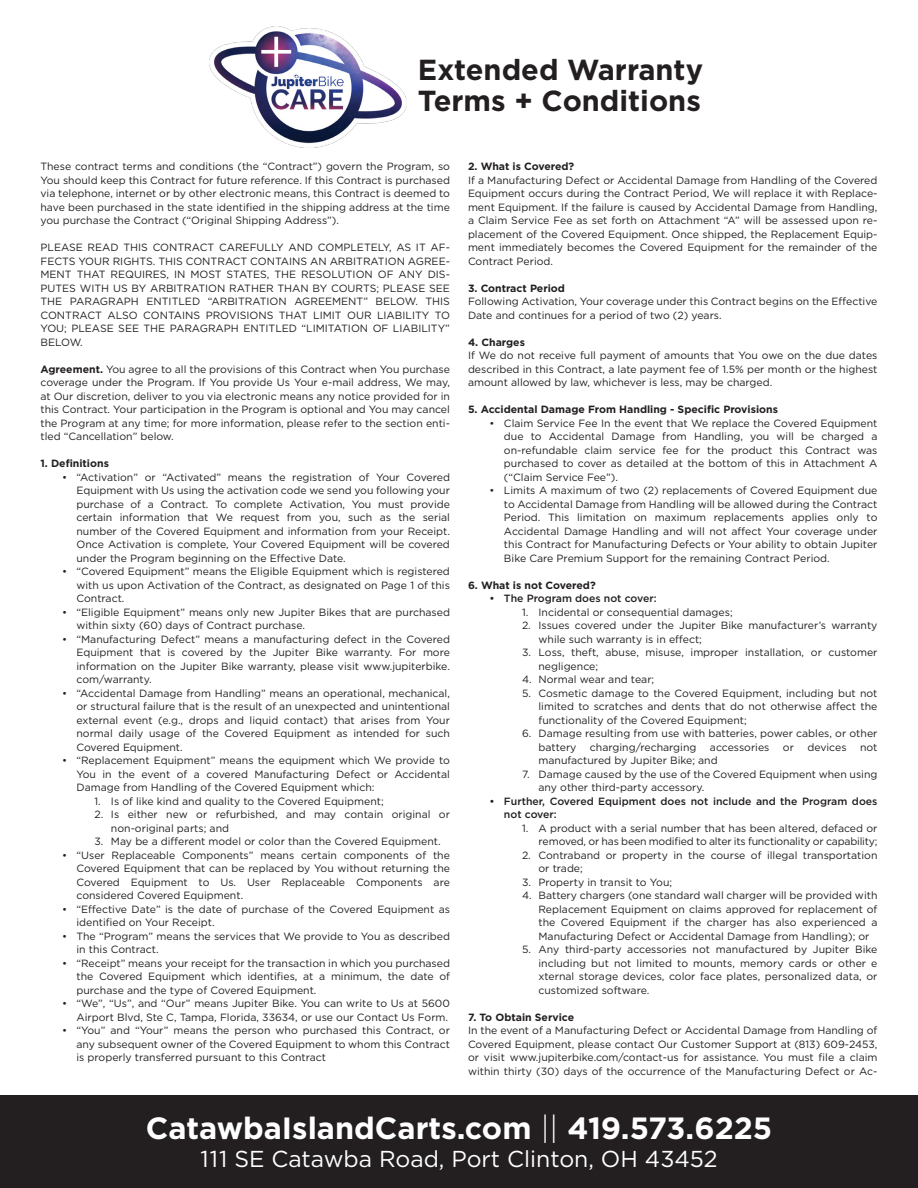
<style>
.page{position:relative;width:918px;height:1188px;background:#fff}
.page>*{position:absolute;margin:0;border:0;box-sizing:border-box;transform-origin:0 0}
.t1{font:700 30.75px "Gotham";color:#fff}
.t2{font:700 28.95px "Gotham";color:#231f20}
.t3{font:22.95px "Gotham";color:#fff}
.t4{font:10.5px/13.5px "Gotham";color:#231f20;text-align:justify}
.t5{font:700 10.5px "Gotham";color:#231f20}
.t6{font:10.5px/13.5px "Gotham";letter-spacing:-.02em;color:#231f20;text-align:right}
.t7{font:500 10.5px/13.5px "Gotham";color:#231f20}
.s1{font-weight:700}
.s2{font-weight:300}
</style>
<div class="page">
<div style="left:0;top:1095px;width:918px;height:93px;background:#231f20"></div>
<img style="left:210px;top:27px;width:196px;height:120px">
<p class="t2" style="left:418px;top:51px;width:287px">Extended Warranty</p>
<p class="t2" style="left:418px;top:82px;width:284px">Terms + Conditions</p>
<p class="t4" style="left:40px;top:160px;width:411px">These contract terms and conditions (the “Contract”) govern the Program, so You should keep this Contract for future reference. If this Contract is purchased via telephone, internet or by other electronic means, this Contract is deemed to have been purchased in the state identified in the shipping address at the time you purchase the Contract (“Original Shipping Address”).</p>
<p class="t4" style="left:40px;top:241px;width:411px">PLEASE READ THIS CONTRACT CAREFULLY AND COMPLETELY, AS IT AF-FECTS YOUR RIGHTS. THIS CONTRACT CONTAINS AN ARBITRATION AGREE-MENT THAT REQUIRES, IN MOST STATES, THE RESOLUTION OF ANY DIS-PUTES WITH US BY ARBITRATION RATHER THAN BY COURTS; PLEASE SEE THE PARAGRAPH ENTITLED “ARBITRATION AGREEMENT” BELOW. THIS CONTRACT ALSO CONTAINS PROVISIONS THAT LIMIT OUR LIABILITY TO YOU; PLEASE SEE THE PARAGRAPH ENTITLED “LIMITATION OF LIABILITY” BELOW.</p>
<p class="t4" style="left:40px;top:362px;width:411px"><span class="s1">Agreement.</span> You agree to all the provisions of this Contract when You purchase coverage under the Program. If You provide Us Your e-mail address, We may, at Our discretion, deliver to you via electronic means any notice provided for in this Contract. Your participation in the Program is optional and You may cancel the Program at any time; for more information, please refer to the section enti&shy;tled “Cancellation” below.</p>
<p class="t5" style="left:40px;top:457px;width:70px">1. Definitions</p>
<p class="t4" style="left:76px;top:470px;width:375px;text-indent:-14px">• “Activation” or “Activated” means the registration of Your Covered Equipment with Us using the activation code we send you following your purchase of a Contract. To complete Activation, You must provide certain information that We request from you, such as the serial number of the Covered Equipment and information from your Receipt.<br>Once Activation is complete, Your Covered Equipment will be covered under the Program beginning on the Effective Date.</p>
<p class="t4" style="left:76px;top:565px;width:375px;text-indent:-14px">• “Covered Equipment” means the Eligible Equipment which is registered with us upon Activation of the Contract, as designated on Page 1 of this Contract.</p>
<p class="t4" style="left:76px;top:605px;width:375px;text-indent:-14px">• “Eligible Equipment” means only new Jupiter Bikes that are purchased within sixty (60) days of Contract purchase.</p>
<p class="t4" style="left:76px;top:632px;width:375px;text-indent:-14px">• “Manufacturing Defect” means a manufacturing defect in the Covered Equipment that is covered by the Jupiter Bike warranty. For more information on the Jupiter Bike warranty, please visit www.jupiterbike. com/warranty.</p>
<p class="t4" style="left:76px;top:686px;width:375px;text-indent:-14px">• “Accidental Damage from Handling” means an operational, mechanical, or structural failure that is the result of an unexpected and unintentional external event (e.g., drops and liquid contact) that arises from Your normal daily usage of the Covered Equipment as intended for such Covered Equipment.</p>
<p class="t4" style="left:76px;top:754px;width:375px;text-indent:-14px">• “Replacement Equipment” means the equipment which We provide to You in the event of a covered Manufacturing Defect or Accidental Damage from Handling of the Covered Equipment which:</p>
<p class="t4" style="left:94px;top:794px;width:291px">1. Is of like kind and quality to the Covered Equipment;</p>
<p class="t4" style="left:111px;top:808px;width:341px;text-indent:-16px">2. Is either new or refurbished, and may contain original or non-original parts; and</p>
<p class="t4" style="left:94px;top:835px;width:348px">3. May be a different model or color than the Covered Equipment.</p>
<p class="t4" style="left:76px;top:848px;width:375px;text-indent:-14px">• “User Replaceable Components” means certain components of the Covered Equipment that can be replaced by You without returning the Covered Equipment to Us. User Replaceable Components are considered Covered Equipment.</p>
<p class="t4" style="left:76px;top:902px;width:375px;text-indent:-14px">• “Effective Date” is the date of purchase of the Covered Equipment as identified on Your Receipt.</p>
<p class="t4" style="left:76px;top:929px;width:375px;text-indent:-14px">• The “Program” means the services that We provide to You as described in this Contract.</p>
<p class="t4" style="left:76px;top:956px;width:375px;text-indent:-14px">• “Receipt” means your receipt for the transaction in which you purchased the Covered Equipment which identifies, at a minimum, the date of purchase and the type of Covered Equipment.</p>
<p class="t4" style="left:62px;top:997px;width:389px;text-align:right">• “We”, “Us”, and “Our” means Jupiter Bike. You can write to Us at 5600<br>Airport Blvd, Ste C, Tampa, Florida, 33634, or use our Contact Us Form.</p>
<p class="t4" style="left:76px;top:1024px;width:375px;text-indent:-14px">• “You” and “Your” means the person who purchased this Contract, or any subsequent owner of the Covered Equipment to whom this Contract is properly transferred pursuant to this Contract</p>
<p class="t5" style="left:468px;top:160px;width:108px">2. What is Covered?</p>
<p class="t4" style="left:468px;top:173px;width:411px">If a Manufacturing Defect or Accidental Damage from Handling of the Covered Equipment occurs during the Contract Period, We will replace it with Replace&shy;ment Equipment. If the failure is caused by Accidental Damage from Handling, a Claim Service Fee as set forth on Attachment “A” will be assessed upon re&shy;placement of the Covered Equipment. Once shipped, the Replacement Equip&shy;ment immediately becomes the Covered Equipment for the remainder of the Contract Period.</p>
<p class="t5" style="left:468px;top:281px;width:99px">3. Contract Period</p>
<p class="t4" style="left:468px;top:295px;width:411px">Following Activation, Your coverage under this Contract begins on the Effective<br>Date and continues for a period of two (2) years.</p>
<p class="t5" style="left:468px;top:335px;width:58px">4. Charges</p>
<p class="t4" style="left:468px;top:349px;width:411px">If We do not receive full payment of amounts that You owe on the due dates described in this Contract, a late payment fee of 1.5% per month or the highest amount allowed by law, whichever is less, may be charged.</p>
<p class="t5" style="left:468px;top:403px;width:311px">5. Accidental Damage From Handling - Specific Provisions</p>
<p class="t4" style="left:504px;top:416px;width:375px;text-indent:-14px">• Claim Service Fee In the event that We replace the Covered Equipment due to Accidental Damage from Handling, you will be charged a on-refundable claim service fee for the product this Contract was purchased to cover as detailed at the bottom of this in Attachment A (“Claim Service Fee”).</p>
<p class="t4" style="left:504px;top:484px;width:375px;text-indent:-14px">• Limits A maximum of two (2) replacements of Covered Equipment due to Accidental Damage from Handling will be allowed during the Contract Period. This limitation on maximum replacements applies only to Accidental Damage Handling and will not affect Your coverage under this Contract for Manufacturing Defects or Your ability to obtain Jupiter Bike Care Premium Support for the remaining Contract Period.</p>
<p class="t5" style="left:468px;top:578px;width:129px">6. What is not Covered?</p>
<p class="t7" style="left:490px;top:592px;width:169px">• The Program does not cover:</p>
<p class="t4" style="left:522px;top:605px;width:212px">1. Incidental or consequential damages;</p>
<p class="t4" style="left:539px;top:619px;width:340px;text-indent:-17px">2. Issues covered under the Jupiter Bike manufacturer’s warranty while such warranty is in effect;</p>
<p class="t4" style="left:539px;top:646px;width:340px;text-indent:-17px">3. Loss, theft, abuse, misuse, improper installation, or customer negligence;</p>
<p class="t4" style="left:522px;top:673px;width:134px">4. Normal wear and tear;</p>
<p class="t4" style="left:539px;top:686px;width:341px;text-indent:-17px">5. Cosmetic damage to the Covered Equipment, including but not limited to scratches and dents that do not otherwise affect the functionality of the Covered Equipment;</p>
<p class="t4" style="left:539px;top:727px;width:340px;text-indent:-17px">6. Damage resulting from use with batteries, power cables, or other battery</p>
<p class="t4" style="left:590px;top:740px;width:108px">charging/recharging</p>
<p class="t4" style="left:710px;top:740px;width:61px">accessories</p>
<p class="t4" style="left:783px;top:740px;width:13px">or</p>
<p class="t4" style="left:807px;top:740px;width:41px">devices</p>
<p class="t4" style="left:860px;top:740px;width:19px">not</p>
<p class="t4" style="left:539px;top:754px;width:181px">manufactured by Jupiter Bike; and</p>
<p class="t4" style="left:539px;top:767px;width:340px;text-indent:-17px">7. Damage caused by the use of the Covered Equipment when using any other third-party accessory.</p>
<p class="t7" style="left:504px;top:794px;width:375px;text-indent:-14px">• Further, Covered Equipment does not include and the Program does not cover:</p>
<p class="t6" style="left:522px;top:821px;width:357px">1. A product with a serial number that has been altered, defaced or removed, or has been modified to alter its functionality or capability;</p>
<p class="t4" style="left:539px;top:848px;width:341px;text-indent:-17px">2. Contraband or property in the course of illegal transportation or trade;</p>
<p class="t4" style="left:522px;top:875px;width:152px">3. Property in transit to You;</p>
<p class="t4" style="left:539px;top:889px;width:341px;text-indent:-17px">4. Battery chargers (one standard wall charger will be provided with Replacement Equipment on claims approved for replacement of the Covered Equipment if the charger has also experienced a Manufacturing Defect or Accidental Damage from Handling); or</p>
<p class="t4" style="left:539px;top:943px;width:341px;text-indent:-17px">5. Any third-party accessories not manufactured by Jupiter Bike including but not limited to mounts, memory cards or other e xternal storage devices, color face plates, personalized data, or customized software.</p>
<p class="t5" style="left:468px;top:1010px;width:108px">7. To Obtain Service</p>
<p class="t4" style="left:468px;top:1024px;width:411px">In the event of a Manufacturing Defect or Accidental Damage from Handling of Covered Equipment, please contact Our Customer Support at (813) 609-2453, or visit www.jupiterbike.com/contact-us for assistance. You must file a claim within thirty (30) days of the occurrence of the Manufacturing Defect or Ac-</p>
<p class="t1" style="left:146px;top:1108px;width:628px">CatawbaIslandCarts.com <span class="s2">||</span> 419.573.6225</p>
<p class="t3" style="left:200px;top:1144px;width:519px">111 SE Catawba Road, Port Clinton, OH 43452</p>
</div>
